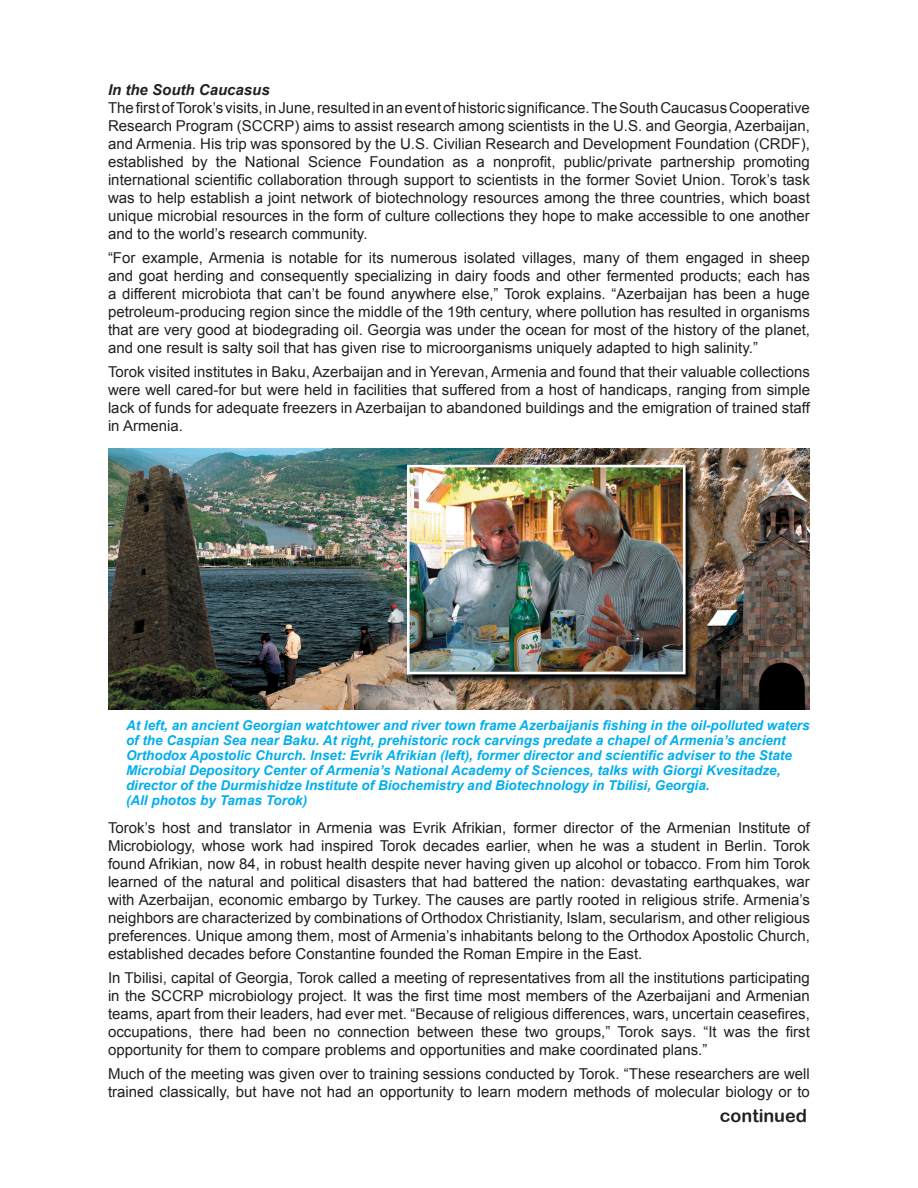
<style>
.page{position:relative;width:918px;height:1188px;background:#fff}
.page>*{position:absolute;margin:0;border:0;box-sizing:border-box;transform-origin:0 0}
.t1{font:18px "Arial Rounded MT Bold";color:#231f20}
.t2{font:15px/18px "Arial";color:#231f20;text-align:justify}
.t3{font:italic 700 15px "Arial";color:#231f20}
.t4{font:italic 700 13.5px/15px "Arial";color:#00aeef}
</style>
<div class="page">
<img style="left:108px;top:448px;width:702px;height:262px">
<p class="t3" style="left:108px;top:80px;width:163px">In the South Caucasus</p>
<p class="t2" style="left:108px;top:99px;width:703px">The first of Torok’s visits, in June, resulted in an event of historic significance. The South Caucasus Cooperative Research Program (SCCRP) aims to assist research among scientists in the U.S. and Georgia, Azerbaijan, and Armenia. His trip was sponsored by the U.S. Civilian Research and Development Foundation (CRDF), established by the National Science Foundation as a nonprofit, public/private partnership promoting international scientific collaboration through support to scientists in the former Soviet Union. Torok’s task was to help establish a joint network of biotechnology resources among the three countries, which boast unique microbial resources in the form of culture collections they hope to make accessible to one another and to the world’s research community.</p>
<p class="t2" style="left:108px;top:249px;width:704px">“For example, Armenia is notable for its numerous isolated villages, many of them engaged in sheep and goat herding and consequently specializing in dairy foods and other fermented products; each has a different microbiota that can’t be found anywhere else,” Torok explains. “Azerbaijan has been a huge petroleum-producing region since the middle of the 19th century, where pollution has resulted in organisms that are very good at biodegrading oil. Georgia was under the ocean for most of the history of the planet, and one result is salty soil that has given rise to microorganisms uniquely adapted to high salinity.”</p>
<p class="t2" style="left:108px;top:363px;width:704px">Torok visited institutes in Baku, Azerbaijan and in Yerevan, Armenia and found that their valuable collections were well cared-for but were held in facilities that suffered from a host of handicaps, ranging from simple lack of funds for adequate freezers in Azerbaijan to abandoned buildings and the emigration of trained staff in Armenia.</p>
<p class="t4" style="left:126px;top:718px;width:685px">At left, an ancient Georgian watchtower and river town frame Azerbaijanis fishing in the oil-polluted waters of the Caspian Sea near Baku. At right, prehistoric rock carvings predate a chapel of Armenia’s ancient Orthodox Apostolic Church. Inset: Evrik Afrikian (left), former director and scientific adviser to the State Microbial Depository Center of Armenia’s National Academy of Sciences, talks with Giorgi Kvesitadze, director of the Durmishidze Institute of Biochemistry and Biotechnology in Tbilisi, Georgia.<br>(All photos by Tamas Torok)</p>
<p class="t2" style="left:108px;top:819px;width:703px">Torok’s host and translator in Armenia was Evrik Afrikian, former director of the Armenian Institute of Microbiology, whose work had inspired Torok decades earlier, when he was a student in Berlin. Torok found Afrikian, now 84, in robust health despite never having given up alcohol or tobacco. From him Torok learned of the natural and political disasters that had battered the nation: devastating earthquakes, war with Azerbaijan, economic embargo by Turkey. The causes are partly rooted in religious strife. Armenia’s neighbors are characterized by combinations of Orthodox Christianity, Islam, secularism, and other religious preferences. Unique among them, most of Armenia’s inhabitants belong to the Orthodox Apostolic Church, established decades before Constantine founded the Roman Empire in the East.</p>
<p class="t2" style="left:108px;top:969px;width:703px">In Tbilisi, capital of Georgia, Torok called a meeting of representatives from all the institutions participating in the SCCRP microbiology project. It was the first time most members of the Azerbaijani and Armenian teams, apart from their leaders, had ever met. “Because of religious differences, wars, uncertain ceasefires, occupations, there had been no connection between these two groups,” Torok says. “It was the first opportunity for them to compare problems and opportunities and make coordinated plans.”</p>
<p class="t2" style="left:108px;top:1065px;width:703px">Much of the meeting was given over to training sessions conducted by Torok. “These researchers are well trained classically, but have not had an opportunity to learn modern methods of molecular biology or to</p>
<p class="t1" style="left:720px;top:1105px;width:89px">continued</p>
</div>
